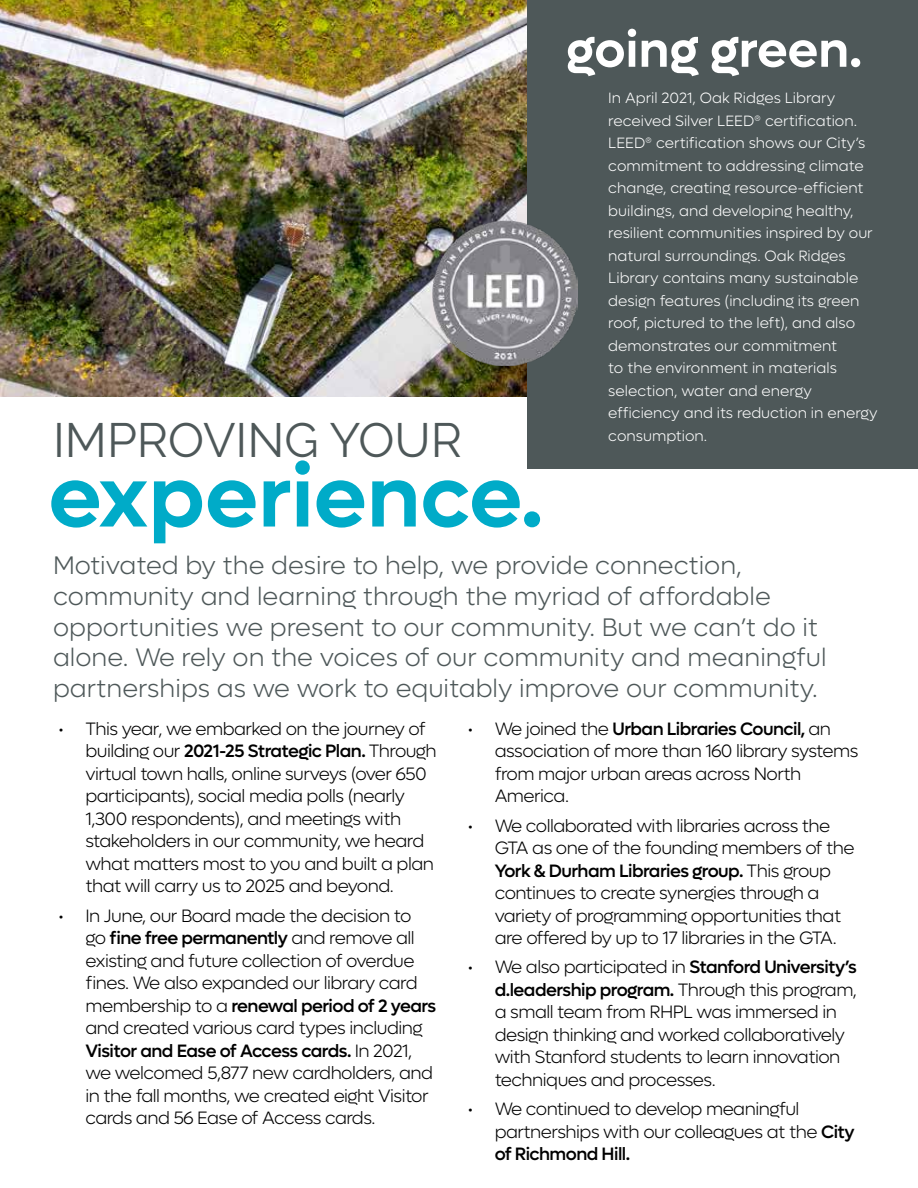
<style>
.page{position:relative;width:918px;height:1188px;background:#fff}
.page>*{position:absolute;margin:0;border:0;box-sizing:border-box;transform-origin:0 0}
.t1{font:600 88.5px "Lufga";color:#00abc8}
.t2{font:600 51px "Lufga";color:#fff}
.t3{font:48px "Raleway";color:#4e5859}
.t4{font:300 25.5px/30.6px "Lufga";color:#4e5859}
.t5{font:300 18px/22.5px "Lufga";letter-spacing:-.03em;color:#000}
.t6{font:300 15px/22.5px "Lufga";color:#fff}
.s1{font-weight:500}
</style>
<div class="page">
<img style="left:0;top:0;width:527px;height:396px">
<div style="left:527px;top:0;width:391px;height:469px;background:#4e5859"></div>
<img style="left:433px;top:221px;width:145px;height:145px">
<h3 class="t3" style="left:53px;top:412px;width:411px">IMPROVING YOUR</h3>
<h1 class="t1" style="left:49px;top:444px;width:496px">experience.</h1>
<h2 class="t2" style="left:566px;top:19px;width:298px">going green.</h2>
<p class="t6" style="left:608px;top:87px;width:271px">In April 2021, Oak Ridges Library received Silver LEED® certification.<br>LEED® certification shows our City’s commitment to addressing climate change, creating resource-efficient buildings, and developing healthy, resilient communities inspired by our natural surroundings. Oak Ridges Library contains many sustainable design features (including its green roof, pictured to the left), and also demonstrates our commitment<br>to the environment in materials selection, water and energy efficiency and its reduction in energy consumption.</p>
<p class="t4" style="left:53px;top:551px;width:775px">Motivated by the desire to help, we provide connection, community and learning through the myriad of affordable opportunities we present to our community. But we can’t do it alone. We rely on the voices of our community and meaningful partnerships as we work to equitably improve our community.</p>
<p class="t5" style="left:85px;top:717px;width:353px;text-indent:-27px">• This year, we embarked on the journey of building our <span class="s1">2021-25 Strategic Plan.</span> Through virtual town halls, online surveys (over 650 participants), social media polls (nearly 1,300 respondents), and meetings with stakeholders in our community, we heard what matters most to you and built a plan that will carry us to 2025 and beyond.</p>
<p class="t5" style="left:85px;top:904px;width:352px;text-indent:-27px">• In June, our Board made the decision to go <span class="s1">fine free permanently</span> and remove all existing and future collection of overdue fines. We also expanded our library card membership to a <span class="s1">renewal period of 2 years </span>and created various card types including <span class="s1">Visitor and Ease of Access cards.</span> In 2021, we welcomed 5,877 new cardholders, and in the fall months, we created eight Visitor cards and 56 Ease of Access cards.</p>
<p class="t5" style="left:495px;top:717px;width:365px;text-indent:-27px">• We joined the <span class="s1">Urban Libraries Council,</span> an association of more than 160 library systems from major urban areas across North America.</p>
<p class="t5" style="left:495px;top:814px;width:361px;text-indent:-27px">• We collaborated with libraries across the GTA as one of the founding members of the <span class="s1">York &amp; Durham Libraries group.</span> This group continues to create synergies through a variety of programming opportunities that are offered by up to 17 libraries in the GTA.</p>
<p class="t5" style="left:495px;top:956px;width:364px;text-indent:-27px">• We also participated in <span class="s1">Stanford University’s d.leadership program.</span> Through this program, a small team from RHPL was immersed in design thinking and worked collaboratively with Stanford students to learn innovation techniques and processes.</p>
<p class="t5" style="left:495px;top:1098px;width:362px;text-indent:-27px">• We continued to develop meaningful partnerships with our colleagues at the <span class="s1">City of Richmond Hill.</span></p>
</div>
